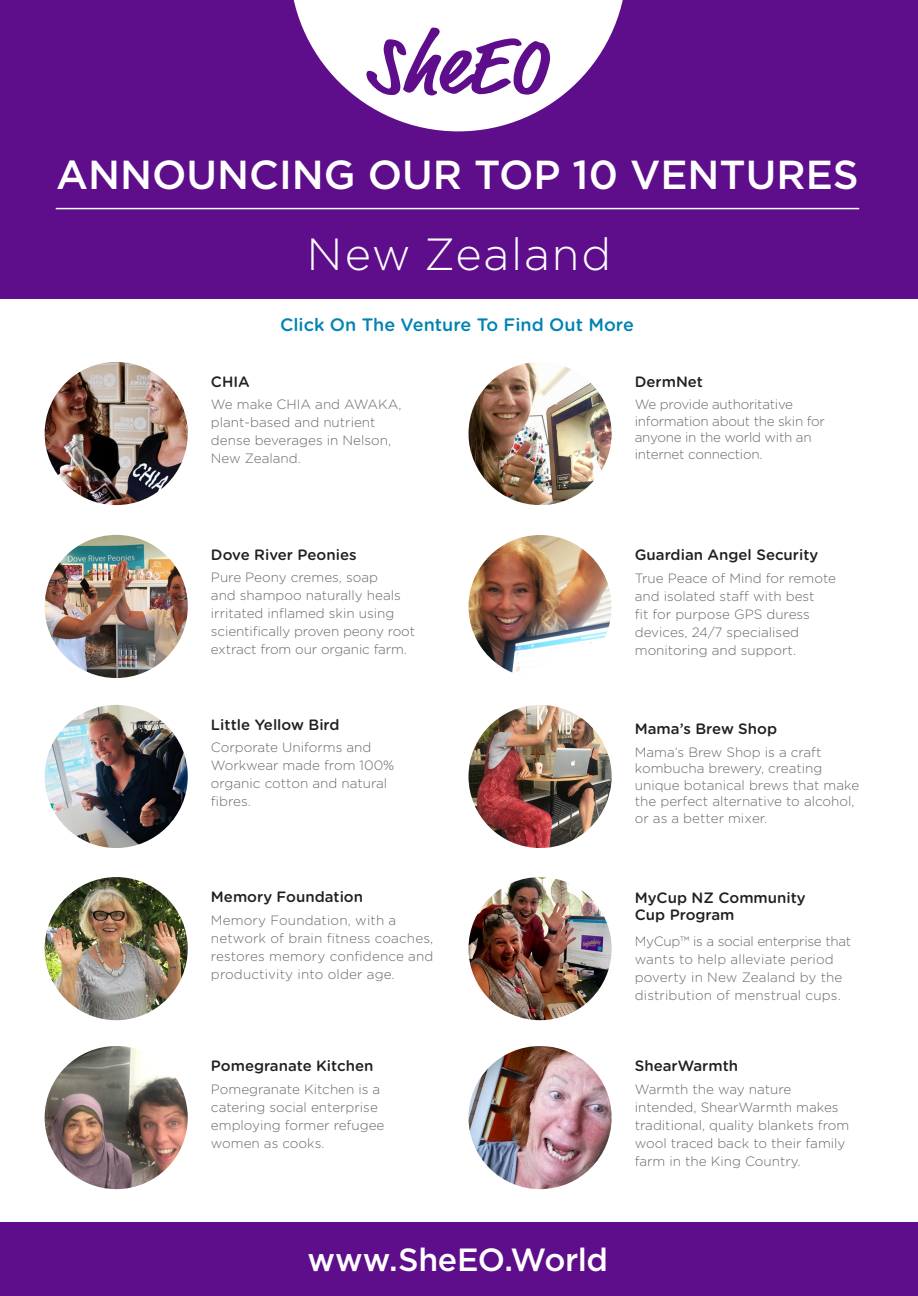
<style>
.page{position:relative;width:918px;height:1296px;background:#fff}
.page>*{position:absolute;margin:0;border:0;box-sizing:border-box;transform-origin:0 0}
.t1{font:300 45px "Gotham";letter-spacing:.04em;color:#fff}
.t2{font:500 40.5px "Gotham";color:#fff}
.t3{font:500 32.1px "Gotham";letter-spacing:-.01em;color:#fff}
.t4{font:500 18px "Gotham Rounded";color:#0083b3}
.t5{font:500 15px/17.4px "Gotham Rounded";color:#231f20}
.t6{font:300 13.5px/18px "Gotham Rounded";color:#69696c}
.t7{font:300 13.5px/16.5px "Gotham Rounded";letter-spacing:-.02em;color:#69696c}
</style>
<div class="page">
<div style="left:0;top:0;width:918px;height:299px;background:#5e0d8b"></div>
<div style="left:0;top:1222px;width:918px;height:74px;background:#5e0d8b"></div>
<svg style="left:293px;top:0;width:330px;height:131px"></svg>
<hr style="left:56px;top:208px;width:803px;height:1px;background:#fff">
<img style="left:469px;top:877px;width:143px;height:143px;border-radius:72px">
<img style="left:45px;top:535px;width:143px;height:143px;border-radius:72px">
<img style="left:45px;top:362px;width:143px;height:143px;border-radius:72px">
<img style="left:45px;top:1046px;width:143px;height:143px;border-radius:72px">
<img style="left:45px;top:705px;width:143px;height:143px;border-radius:72px">
<img style="left:469px;top:535px;width:143px;height:143px;border-radius:72px">
<img style="left:45px;top:877px;width:143px;height:143px;border-radius:72px">
<img style="left:469px;top:362px;width:143px;height:143px;border-radius:72px">
<img style="left:469px;top:1046px;width:143px;height:143px;border-radius:72px">
<img style="left:469px;top:705px;width:143px;height:143px;border-radius:72px">
<p class="t2" style="left:56px;top:152px;width:804px">ANNOUNCING OUR TOP 10 VENTURES</p>
<p class="t1" style="left:307px;top:230px;width:306px">New Zealand</p>
<p class="t4" style="left:280px;top:312px;width:355px">Click On The Venture To Find Out More</p>
<p class="t5" style="left:211px;top:372px;width:40px">CHIA</p>
<p class="t6" style="left:211px;top:395px;width:192px">We make CHIA and AWAKA, plant-based and nutrient</p>
<p class="t6" style="left:211px;top:431px;width:182px">dense beverages in Nelson,<br>New Zealand.</p>
<p class="t5" style="left:635px;top:372px;width:70px">DermNet</p>
<p class="t7" style="left:635px;top:396px;width:192px">We provide authoritative information about the skin for anyone in the world with an internet connection.</p>
<p class="t5" style="left:211px;top:545px;width:147px">Dove River Peonies</p>
<p class="t6" style="left:211px;top:568px;width:206px">Pure Peony cremes, soap<br>and shampoo naturally heals irritated inflamed skin using scientifically proven peony root extract from our organic farm.</p>
<p class="t5" style="left:211px;top:715px;width:130px">Little Yellow Bird</p>
<p class="t6" style="left:211px;top:738px;width:185px">Corporate Uniforms and<br>Workwear made from 100% organic cotton and natural fibres.</p>
<p class="t5" style="left:211px;top:887px;width:154px">Memory Foundation</p>
<p class="t6" style="left:211px;top:910px;width:224px">Memory Foundation, with a network of brain fitness coaches, restores memory confidence and productivity into older age.</p>
<p class="t5" style="left:211px;top:1056px;width:164px">Pomegranate Kitchen</p>
<p class="t6" style="left:211px;top:1079px;width:175px">Pomegranate Kitchen is a catering social enterprise employing former refugee women as cooks.</p>
<p class="t5" style="left:635px;top:545px;width:185px">Guardian Angel Security</p>
<p class="t6" style="left:635px;top:568px;width:203px">True Peace of Mind for remote and isolated staff with best<br>fit for purpose GPS duress devices, 24/7 specialised monitoring and support.</p>
<p class="t5" style="left:635px;top:720px;width:144px">Mama’s Brew Shop</p>
<p class="t6" style="left:635px;top:743px;width:226px;line-height:16.5px">Mama’s Brew Shop is a craft kombucha brewery, creating unique botanical brews that make the perfect alternative to alcohol, or as a better mixer.</p>
<p class="t5" style="left:635px;top:888px;width:172px">MyCup NZ Community<br>Cup Program</p>
<p class="t6" style="left:635px;top:931px;width:218px">MyCup™ is a social enterprise that wants to help alleviate period poverty in New Zealand by the distribution of menstrual cups.</p>
<p class="t5" style="left:635px;top:1056px;width:105px">ShearWarmth</p>
<p class="t6" style="left:635px;top:1079px;width:216px">Warmth the way nature intended, ShearWarmth makes traditional, quality blankets from wool traced back to their family farm in the King Country.</p>
<p class="t3" style="left:308px;top:1242px;width:302px">www.SheEO.World</p>
</div>
